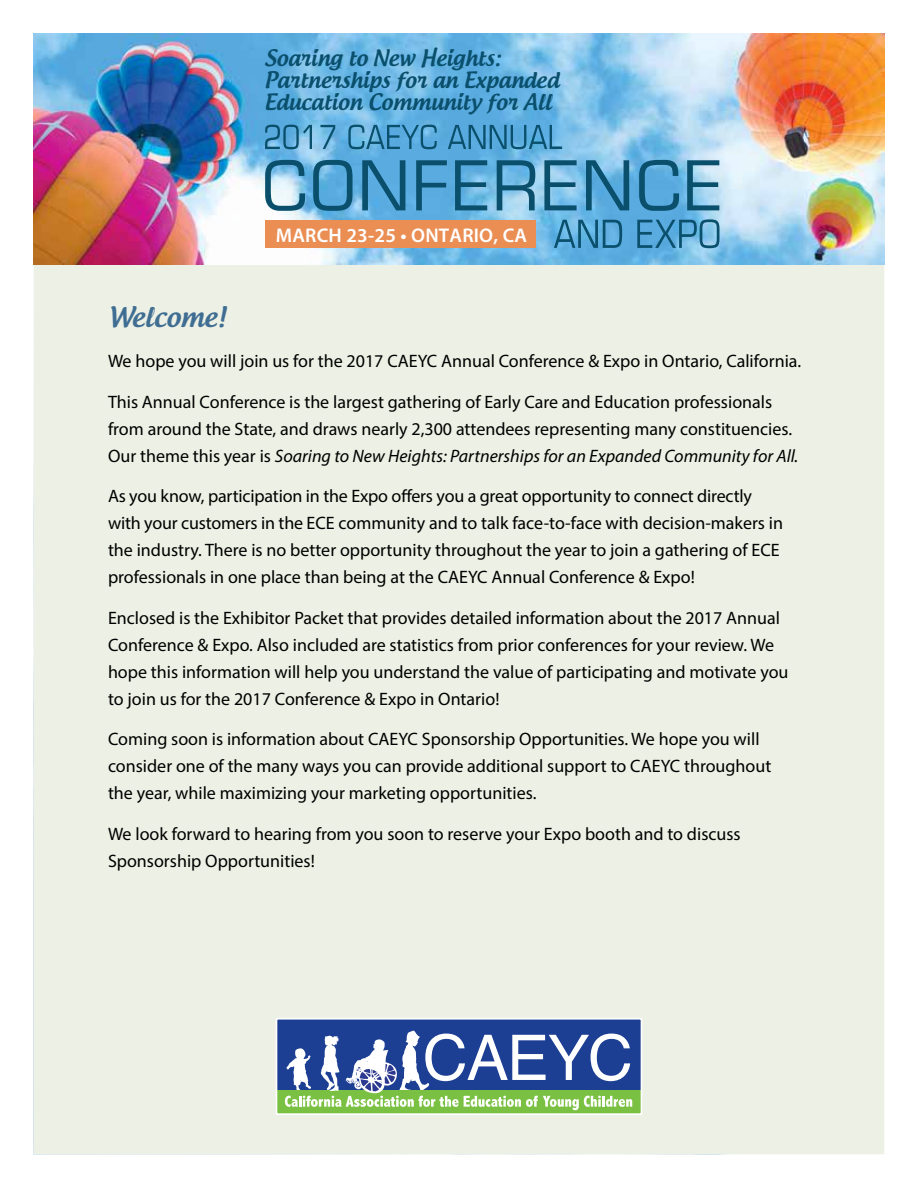
<style>
.page{position:relative;width:918px;height:1188px;background:#fff}
.page>*{position:absolute;margin:0;border:0;box-sizing:border-box;transform-origin:0 0}
.t1{font:500 27px "Androgyne";color:#406e93}
.t2{font:500 21.6px/21.6px "Androgyne";color:#0a4f6c}
.t3{font:600 19.8px "Myriad Pro";letter-spacing:.01em;color:#fff}
.t4{font:18px/27px "Myriad Pro";color:#000}
.s1{font-style:italic}
</style>
<div class="page">
<div style="left:34px;top:257px;width:850px;height:897px;background:#edf0e4"></div>
<div style="left:277px;top:1019px;width:364px;height:76px;background:#1c3f94"></div>
<div style="left:277px;top:1090px;width:364px;height:24px;background:#7ac143"></div>
<svg style="left:285px;top:1031px;width:347px;height:79px"></svg>
<div style="left:276px;top:1018px;width:366px;height:97px;border:2px solid #fff"></div>
<img style="left:34px;top:34px;width:850px;height:230px">
<svg style="left:265px;top:125px;width:297px;height:24px;background:#4d98c3"></svg>
<svg style="left:265px;top:160px;width:454px;height:51px;background:#5499c0"></svg>
<svg style="left:554px;top:219px;width:165px;height:29px;background:#4c97c1"></svg>
<div style="left:265px;top:221px;width:270px;height:27px;background:#ea8e54"></div>
<p class="t2" style="left:264px;top:47px;width:296px">Soaring to New Heights:<br>Partnerships for an Expanded<br>Education Community for All</p>
<p class="t3" style="left:276px;top:222px;width:253px">MARCH 23-25 • ONTARIO, CA</p>
<h1 class="t1" style="left:108px;top:300px;width:120px">Welcome!</h1>
<p class="t4" style="left:108px;top:348px;width:695px">We hope you will join us for the 2017 CAEYC Annual Conference &amp; Expo in Ontario, California.</p>
<p class="t4" style="left:108px;top:388px;width:692px">This Annual Conference is the largest gathering of Early Care and Education professionals from around the State, and draws nearly 2,300 attendees representing many constituencies.<br>Our theme this year is <span class="s1">Soaring to New Heights: Partnerships for an Expanded Community for All.</span></p>
<p class="t4" style="left:108px;top:483px;width:677px">As you know, participation in the Expo offers you a great opportunity to connect directly with your customers in the ECE community and to talk face-to-face with decision-makers in the industry. There is no better opportunity throughout the year to join a gathering of ECE professionals in one place than being at the CAEYC Annual Conference &amp; Expo!</p>
<p class="t4" style="left:108px;top:604px;width:682px">Enclosed is the Exhibitor Packet that provides detailed information about the 2017 Annual Conference &amp; Expo. Also included are statistics from prior conferences for your review. We hope this information will help you understand the value of participating and motivate you to join us for the 2017 Conference &amp; Expo in Ontario!</p>
<p class="t4" style="left:108px;top:726px;width:665px">Coming soon is information about CAEYC Sponsorship Opportunities. We hope you will consider one of the many ways you can provide additional support to CAEYC throughout the year, while maximizing your marketing opportunities.</p>
<p class="t4" style="left:108px;top:820px;width:634px">We look forward to hearing from you soon to reserve your Expo booth and to discuss<br>Sponsorship Opportunities!</p>
</div>
